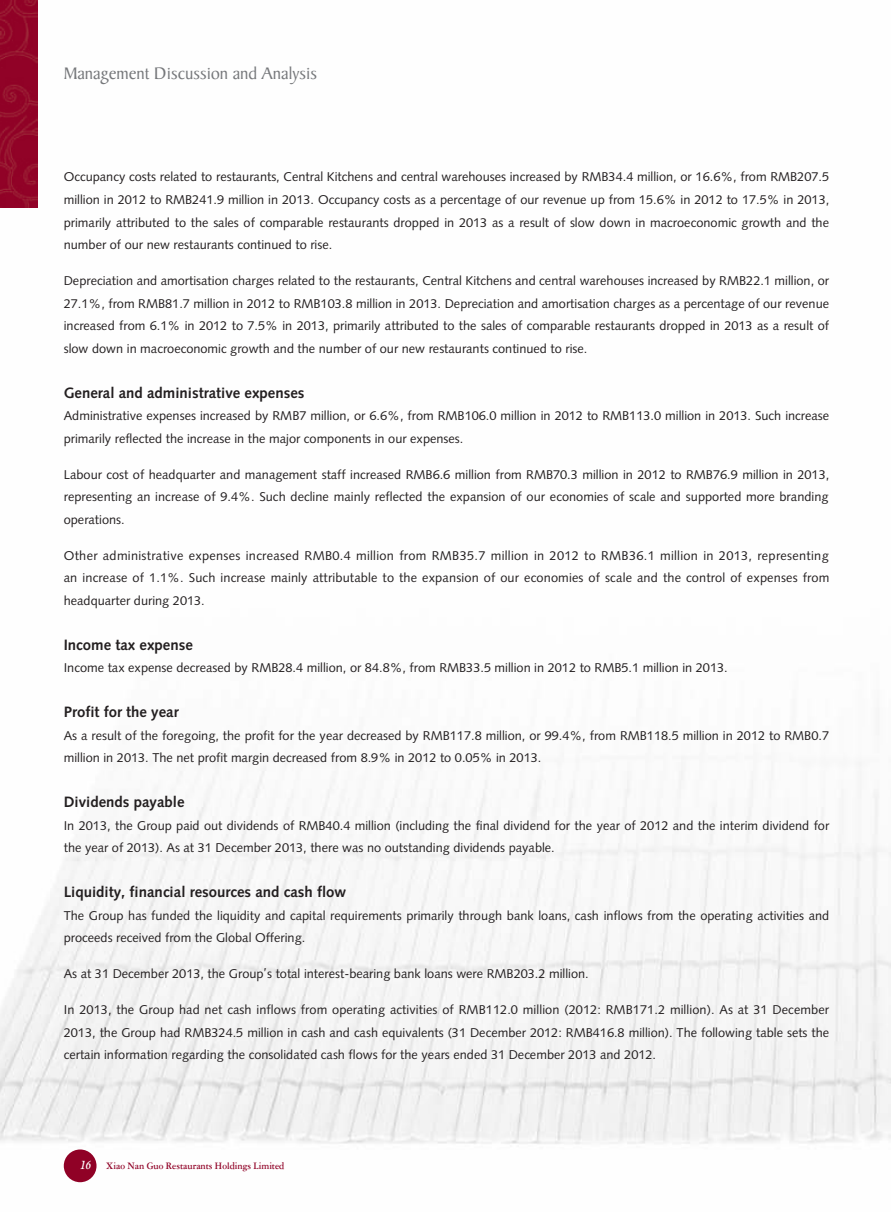
<style>
.page{position:relative;width:893px;height:1212px;background:#fff}
.page>*{position:absolute;margin:0;border:0;box-sizing:border-box;transform-origin:0 0}
.t1{font:18px "Baker Signet Std";color:#76787b}
._4__副標題{font:700 15px "Syntax LT Std";color:#231f20}
._1__內文{font:12.75px/22.5px "Syntax LT Std";color:#231f20;text-align:justify}
.t2{font:italic 700 12px "Galliard Std";color:#fff;scale:.9 1}
.t3{font:700 10.5px "Garamond 3 LT Std";color:#900126;scale:.9 1}
</style>
<div class="page">
<img style="left:0;top:757px;width:891px;height:426px">
<img style="left:0;top:0;width:38px;height:208px">
<div style="left:64px;top:1149px;width:33px;height:33px;background:#900126;border-radius:50%"></div>
<h1 class="t1" style="left:64px;top:64px;width:255px">Management Discussion and Analysis</h1>
<p class="_1__內文" style="left:64px;top:166px;width:767px">Occupancy costs related to restaurants, Central Kitchens and central warehouses increased by RMB34.4 million, or 16.6%, from RMB207.5 million in 2012 to RMB241.9 million in 2013. Occupancy costs as a percentage of our revenue up from 15.6% in 2012 to 17.5% in 2013, primarily attributed to the sales of comparable restaurants dropped in 2013 as a result of slow down in macroeconomic growth and the number of our new restaurants continued to rise.</p>
<p class="_1__內文" style="left:64px;top:269px;width:767px">Depreciation and amortisation charges related to the restaurants, Central Kitchens and central warehouses increased by RMB22.1 million, or 27.1%, from RMB81.7 million in 2012 to RMB103.8 million in 2013. Depreciation and amortisation charges as a percentage of our revenue increased from 6.1% in 2012 to 7.5% in 2013, primarily attributed to the sales of comparable restaurants dropped in 2013 as a result of slow down in macroeconomic growth and the number of our new restaurants continued to rise.</p>
<p class="_4__副標題" style="left:64px;top:384px;width:242px">General and administrative expenses</p>
<p class="_1__內文" style="left:64px;top:404px;width:767px">Administrative expenses increased by RMB7 million, or 6.6%, from RMB106.0 million in 2012 to RMB113.0 million in 2013. Such increase primarily reflected the increase in the major components in our expenses.</p>
<p class="_1__內文" style="left:64px;top:463px;width:767px">Labour cost of headquarter and management staff increased RMB6.6 million from RMB70.3 million in 2012 to RMB76.9 million in 2013, representing an increase of 9.4%. Such decline mainly reflected the expansion of our economies of scale and supported more branding operations.</p>
<p class="_1__內文" style="left:64px;top:544px;width:767px">Other administrative expenses increased RMB0.4 million from RMB35.7 million in 2012 to RMB36.1 million in 2013, representing an increase of 1.1%. Such increase mainly attributable to the expansion of our economies of scale and the control of expenses from headquarter during 2013.</p>
<p class="_4__副標題" style="left:64px;top:636px;width:131px">Income tax expense</p>
<p class="_1__內文" style="left:64px;top:656px;width:665px">Income tax expense decreased by RMB28.4 million, or 84.8%, from RMB33.5 million in 2012 to RMB5.1 million in 2013.</p>
<p class="_4__副標題" style="left:64px;top:703px;width:117px">Profit for the year</p>
<p class="_1__內文" style="left:64px;top:724px;width:767px">As a result of the foregoing, the profit for the year decreased by RMB117.8 million, or 99.4%, from RMB118.5 million in 2012 to RMB0.7 million in 2013. The net profit margin decreased from 8.9% in 2012 to 0.05% in 2013.</p>
<p class="_4__副標題" style="left:64px;top:793px;width:122px">Dividends payable</p>
<p class="_1__內文" style="left:64px;top:814px;width:767px">In 2013, the Group paid out dividends of RMB40.4 million (including the final dividend for the year of 2012 and the interim dividend for the year of 2013). As at 31 December 2013, there was no outstanding dividends payable.</p>
<p class="_4__副標題" style="left:64px;top:883px;width:284px">Liquidity, financial resources and cash flow</p>
<p class="_1__內文" style="left:64px;top:904px;width:767px">The Group has funded the liquidity and capital requirements primarily through bank loans, cash inflows from the operating activities and proceeds received from the Global Offering.</p>
<p class="_1__內文" style="left:64px;top:962px;width:527px">As at 31 December 2013, the Group’s total interest-bearing bank loans were RMB203.2 million.</p>
<p class="_1__內文" style="left:64px;top:998px;width:767px">In 2013, the Group had net cash inflows from operating activities of RMB112.0 million (2012: RMB171.2 million). As at 31 December 2013, the Group had RMB324.5 million in cash and cash equivalents (31 December 2012: RMB416.8 million). The following table sets the certain information regarding the consolidated cash flows for the years ended 31 December 2013 and 2012.</p>
<p class="t2" style="left:79px;top:1158px;width:14px">16</p>
<p class="t3" style="left:106px;top:1160px;width:200px">Xiao Nan Guo Restaurants Holdings Limited</p>
</div>
